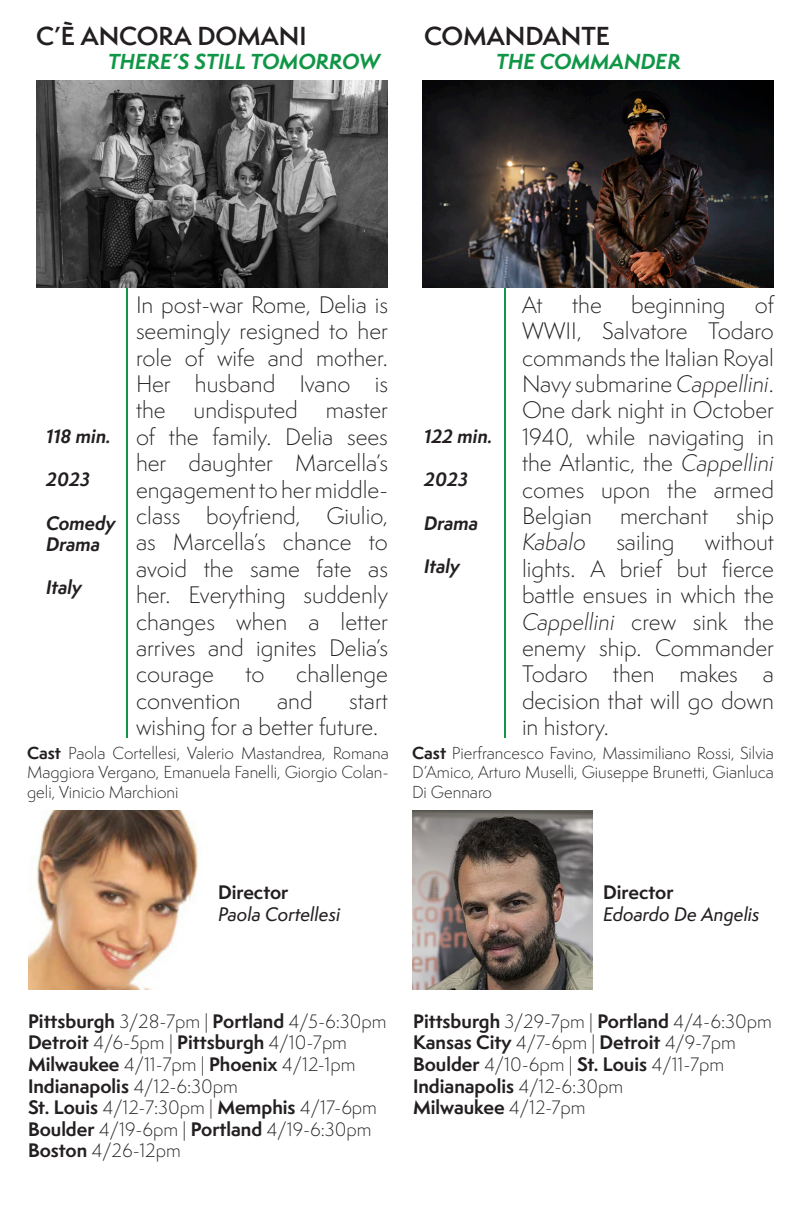
<style>
.page{position:relative;width:792px;height:1224px;background:#fff}
.page>*{position:absolute;margin:0;border:0;box-sizing:border-box;transform-origin:0 0}
.t1{font:600 24px "Semplicita Pro";color:#231f20}
.t2{font:300 22px/26.4px "Semplicita Pro";color:#231f20;text-align:justify}
.t3{font:italic 300 22px "Semplicita Pro";color:#231f20}
.t4{font:italic 700 20px "Semplicita Pro";color:#109647}
.t5{font:700 18px/21.6px "Semplicita Pro";color:#231f20}
.t6{font:300 18px/21.6px "Semplicita Pro";color:#231f20}
.t7{font:italic 700 18px/21.6px "Semplicita Pro";color:#231f20}
.t8{font:18px/21.6px "Semplicita Pro Med It";color:#231f20}
.t9{font:300 16px/19.2px "Semplicita Pro";color:#231f20;text-align:justify}
.s1{font-style:italic}
.s2{font-weight:700}
.s3{font-family:"Semplicita Pro";font-weight:700}
.s4{font-weight:300}
</style>
<div class="page">
<hr style="left:126px;top:288px;width:2px;height:450px;background:#109647">
<hr style="left:504px;top:288px;width:2px;height:450px;background:#109647">
<img style="left:28px;top:810px;width:170px;height:180px">
<img style="left:412px;top:810px;width:180px;height:180px">
<img style="left:36px;top:80px;width:351px;height:208px">
<img style="left:423px;top:80px;width:351px;height:208px">
<p class="t1" style="left:36px;top:18px;width:272px">C’È ANCORA DOMANI</p>
<p class="t4" style="left:108px;top:46px;width:274px">THERE’S STILL TOMORROW</p>
<p class="t1" style="left:424px;top:18px;width:188px">COMANDANTE</p>
<p class="t4" style="left:496px;top:46px;width:186px">THE COMMANDER</p>
<p class="t7" style="left:46px;top:425px;width:66px">118 min.</p>
<p class="t7" style="left:46px;top:469px;width:45px">2023</p>
<p class="t7" style="left:46px;top:512px;width:71px">Comedy<br>Drama</p>
<p class="t7" style="left:46px;top:577px;width:37px">Italy</p>
<p class="t2" style="left:136px;top:291px;width:254px">In post-war Rome, Delia is seemingly resigned to her role of wife and mother.<br>Her husband Ivano is the</p>
<p class="t2" style="left:194px;top:397px;width:106px">undisputed</p>
<p class="t2" style="left:136px;top:397px;width:254px;text-indent:190px">master of the family. Delia sees her daughter Marcella’s engagement to her middle&shy;class boyfriend, Giulio, as Marcella’s chance to avoid the same fate as her. Everything suddenly changes when a letter arrives and ignites Delia’s courage</p>
<p class="t2" style="left:246px;top:661px;width:21px">to</p>
<p class="t2" style="left:296px;top:661px;width:93px">challenge</p>
<p class="t2" style="left:136px;top:687px;width:106px">convention</p>
<p class="t2" style="left:277px;top:687px;width:37px">and</p>
<p class="t2" style="left:136px;top:687px;width:254px;text-indent:213px">start wishing for a better future.</p>
<p class="t7" style="left:424px;top:425px;width:70px">122 min.</p>
<p class="t7" style="left:424px;top:469px;width:45px">2023</p>
<p class="t7" style="left:424px;top:512px;width:56px">Drama</p>
<p class="t7" style="left:424px;top:555px;width:37px">Italy</p>
<p class="t2" style="left:522px;top:291px;width:22px">At</p>
<p class="t2" style="left:572px;top:291px;width:31px">the</p>
<p class="t2" style="left:631px;top:291px;width:96px">beginning</p>
<p class="t2" style="left:522px;top:291px;width:254px;text-indent:233px">of WWII, Salvatore Todaro commands the Italian Royal Navy submarine <span class="s1">Cappellini</span>.<br>One dark night in October 1940, while navigating in the Atlantic, the <span class="s1">Cappellini </span>comes upon the armed Belgian</p>
<p class="t2" style="left:620px;top:502px;width:90px">merchant</p>
<p class="t2" style="left:736px;top:502px;width:39px">ship</p>
<p class="t2" style="left:522px;top:529px;width:254px;text-indent:183px">without lights. A brief but fierce battle ensues in which the <span class="s1">Cappellini</span> crew sink the enemy ship. Commander Todaro then makes a decision that will go down in history.</p>
<p class="t3" style="left:522px;top:527px;width:66px">Kabalo</p>
<p class="t2" style="left:616px;top:529px;width:60px">sailing</p>
<p class="t9" style="left:27px;top:744px;width:363px"><span class="s2">Cast</span> Paola Cortellesi, Valerio Mastandrea, Romana Maggiora Vergano, Emanuela Fanelli, Giorgio Colan&shy;geli, Vinicio Marchioni</p>
<p class="t9" style="left:412px;top:744px;width:363px"><span class="s2">Cast</span> Pierfrancesco Favino, Massimiliano Rossi, Silvia D’Amico, Arturo Muselli, Giuseppe Brunetti, Gianluca Di Gennaro</p>
<p class="t8" style="left:218px;top:882px;width:124px"><span class="s3">Director<br></span>Paola Cortellesi</p>
<p class="t8" style="left:603px;top:882px;width:158px"><span class="s3">Director<br></span>Edoardo De Angelis</p>
<p class="t6" style="left:28px;top:1010px;width:360px"><span class="s2">Pittsburgh</span> 3/28-7pm | <span class="s2">Portland</span> 4/5-6:30pm</p>
<p class="t5" style="left:28px;top:1031px;width:329px">Detroit <span class="s4">4/6-5pm |</span> Pittsburgh <span class="s4">4/10-7pm<br></span>Milwaukee <span class="s4">4/11-7pm |</span> Phoenix <span class="s4">4/12-1pm</span></p>
<p class="t5" style="left:28px;top:1075px;width:211px">Indianapolis <span class="s4">4/12-6:30pm</span></p>
<p class="t6" style="left:28px;top:1097px;width:351px"><span class="s2">St. Louis</span> 4/12-7:30pm | <span class="s2">Memphis</span> 4/17-6pm<br><span class="s2">Boulder</span> 4/19-6pm | <span class="s2">Portland</span> 4/19-6:30pm</p>
<p class="t6" style="left:28px;top:1140px;width:154px"><span class="s2">Boston</span> 4/26-12pm</p>
<p class="t5" style="left:413px;top:1010px;width:360px">Pittsburgh <span class="s4">3/29-7pm |</span> Portland <span class="s4">4/4-6:30pm<br></span>Kansas City <span class="s4">4/7-6pm |</span> Detroit <span class="s4">4/9-7pm</span></p>
<p class="t6" style="left:413px;top:1053px;width:313px"><span class="s2">Boulder</span> 4/10-6pm | <span class="s2">St. Louis</span> 4/11-7pm</p>
<p class="t5" style="left:413px;top:1075px;width:211px">Indianapolis <span class="s4">4/12-6:30pm</span></p>
<p class="t5" style="left:413px;top:1096px;width:174px">Milwaukee <span class="s4">4/12-7pm</span></p>
</div>
